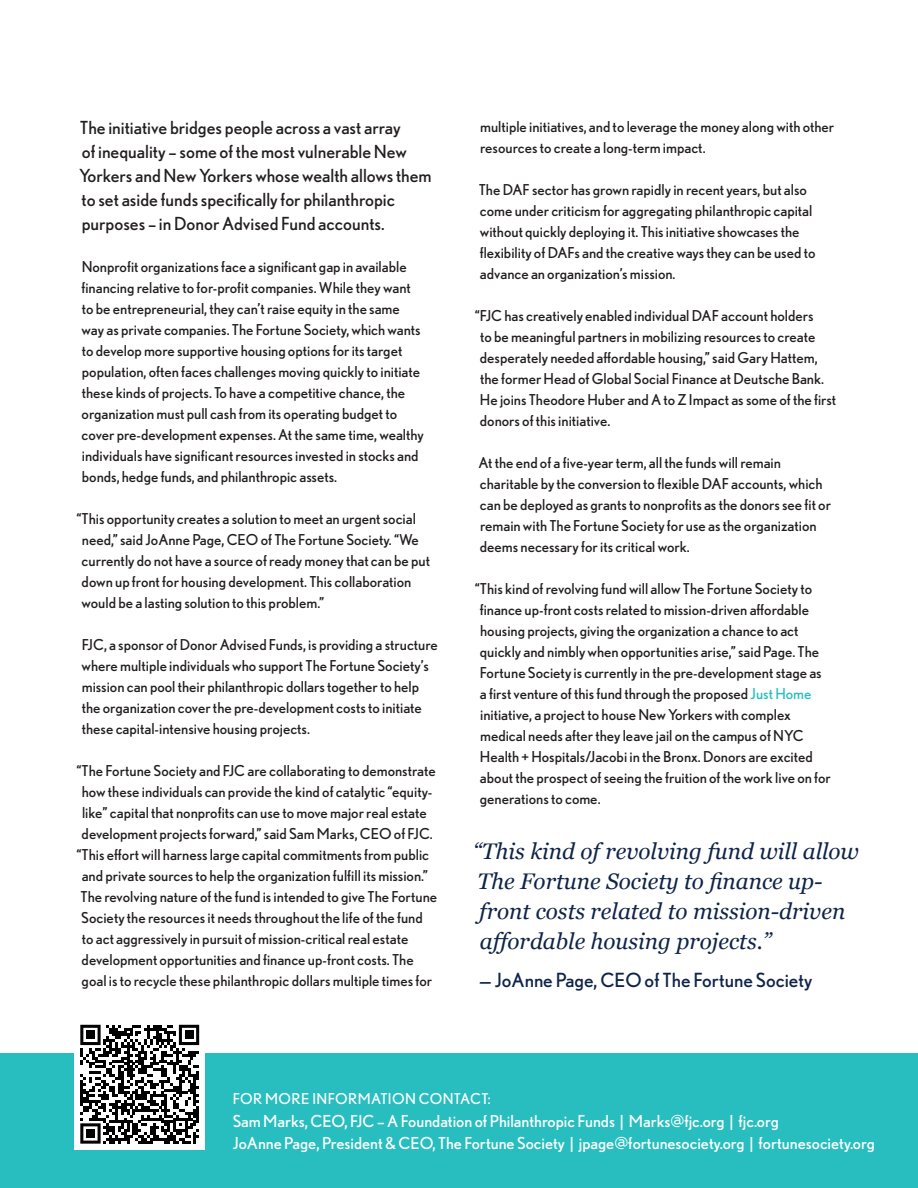
<style>
.page{position:relative;width:918px;height:1188px;background:#fff}
.page>*{position:absolute;margin:0;border:0;box-sizing:border-box;transform-origin:0 0}
.t1{font:italic 22.5px/30px "Georgia";color:#0f2448}
.t2{font:19.5px "Nobel";color:#0f2448}
.t3{font:18px/24px "Nobel";color:#231f20}
.t4{font:16.5px "Nobel";color:#fff}
.t5{font:15px/21px "Nobel";color:#231f20}
.t6{font:15px "Nobel";letter-spacing:.025em;color:#fff}
.s1{color:#28bebf}
</style>
<div class="page">
<div style="left:0;top:1053px;width:918px;height:135px;background:#28bebf"></div>
<div style="left:75px;top:1019px;width:130px;height:130px;background:#fff"></div>
<svg style="left:80px;top:1025px;width:119px;height:119px"></svg>
<div style="left:86px;top:1031px;width:9px;height:8px;background:#000"></div>
<div style="left:185px;top:1031px;width:8px;height:8px;background:#000"></div>
<div style="left:86px;top:1129px;width:9px;height:9px;background:#000"></div>
<p class="t3" style="left:79px;top:116px;width:354px">The initiative bridges people across a vast array<br>of inequality – some of the most vulnerable New Yorkers and New Yorkers whose wealth allows them to set aside funds specifically for philanthropic purposes – in Donor Advised Fund accounts.</p>
<p class="t5" style="left:81px;top:256px;width:344px">Nonprofit organizations face a significant gap in available financing relative to for-profit companies. While they want to be entrepreneurial, they can’t raise equity in the same way as private companies. The Fortune Society, which wants to develop more supportive housing options for its target population, often faces challenges moving quickly to initiate these kinds of projects. To have a competitive chance, the organization must pull cash from its operating budget to cover pre-development expenses. At the same time, wealthy individuals have significant resources invested in stocks and bonds, hedge funds, and philanthropic assets.</p>
<p class="t5" style="left:82px;top:508px;width:350px;text-indent:-5px">“This opportunity creates a solution to meet an urgent social need,” said JoAnne Page, CEO of The Fortune Society. “We currently do not have a source of ready money that can be put down up front for housing development. This collaboration would be a lasting solution to this problem.”</p>
<p class="t5" style="left:82px;top:634px;width:358px">FJC, a sponsor of Donor Advised Funds, is providing a structure where multiple individuals who support The Fortune Society’s mission can pool their philanthropic dollars together to help the organization cover the pre-development costs to initiate these capital-intensive housing projects.</p>
<p class="t5" style="left:77px;top:760px;width:361px">“The Fortune Society and FJC are collaborating to demonstrate</p>
<p class="t5" style="left:82px;top:781px;width:352px">how these individuals can provide the kind of catalytic “equity-</p>
<p class="t5" style="left:82px;top:802px;width:346px">like” capital that nonprofits can use to move major real estate</p>
<p class="t5" style="left:82px;top:823px;width:353px">development projects forward,” said Sam Marks, CEO of FJC.</p>
<p class="t5" style="left:77px;top:844px;width:354px">“This effort will harness large capital commitments from public</p>
<p class="t5" style="left:82px;top:865px;width:348px">and private sources to help the organization fulfill its mission.”</p>
<p class="t5" style="left:81px;top:886px;width:358px">The revolving nature of the fund is intended to give The Fortune</p>
<p class="t5" style="left:81px;top:907px;width:343px">Society the resources it needs throughout the life of the fund</p>
<p class="t5" style="left:82px;top:928px;width:328px">to act aggressively in pursuit of mission-critical real estate</p>
<p class="t5" style="left:82px;top:949px;width:334px">development opportunities and finance up-front costs. The</p>
<p class="t5" style="left:82px;top:970px;width:352px">goal is to recycle these philanthropic dollars multiple times for</p>
<p class="t5" style="left:480px;top:116px;width:356px">multiple initiatives, and to leverage the money along with other resources to create a long-term impact.</p>
<p class="t5" style="left:479px;top:179px;width:338px">The DAF sector has grown rapidly in recent years, but also come under criticism for aggregating philanthropic capital without quickly deploying it. This initiative showcases the flexibility of DAFs and the creative ways they can be used to advance an organization’s mission.</p>
<p class="t5" style="left:480px;top:305px;width:358px;text-indent:-5px">“FJC has creatively enabled individual DAF account holders<br>to be meaningful partners in mobilizing resources to create desperately needed affordable housing,” said Gary Hattem, the former Head of Global Social Finance at Deutsche Bank.<br>He joins Theodore Huber and A to Z Impact as some of the first donors of this initiative.</p>
<p class="t5" style="left:479px;top:452px;width:354px">At the end of a five-year term, all the funds will remain charitable by the conversion to flexible DAF accounts, which can be deployed as grants to nonprofits as the donors see fit or remain with The Fortune Society for use as the organization deems necessary for its critical work.</p>
<p class="t5" style="left:480px;top:578px;width:353px;text-indent:-5px">“This kind of revolving fund will allow The Fortune Society to finance up-front costs related to mission-driven affordable housing projects, giving the organization a chance to act quickly and nimbly when opportunities arise,” said Page. The Fortune Society is currently in the pre-development stage as a first venture of this fund through the proposed <span class="s1">Just Home </span>initiative, a project to house New Yorkers with complex medical needs after they leave jail on the campus of NYC Health + Hospitals/Jacobi in the Bronx. Donors are excited about the prospect of seeing the fruition of the work live on for generations to come.</p>
<p class="t1" style="left:473px;top:835px;width:387px">“This kind of revolving fund will allow The Fortune Society to finance up&shy;front costs related to mission-driven affordable housing projects.”</p>
<p class="t2" style="left:479px;top:968px;width:335px">— JoAnne Page, CEO of The Fortune Society</p>
<p class="t6" style="left:233px;top:1090px;width:259px">FOR MORE INFORMATION CONTACT:</p>
<p class="t4" style="left:233px;top:1112px;width:548px">Sam Marks, CEO, FJC – A Foundation of Philanthropic Funds | Marks@fjc.org | fjc.org</p>
<p class="t4" style="left:233px;top:1134px;width:644px">JoAnne Page, President &amp; CEO, The Fortune Society | jpage@fortunesociety.org | fortunesociety.org</p>
</div>
